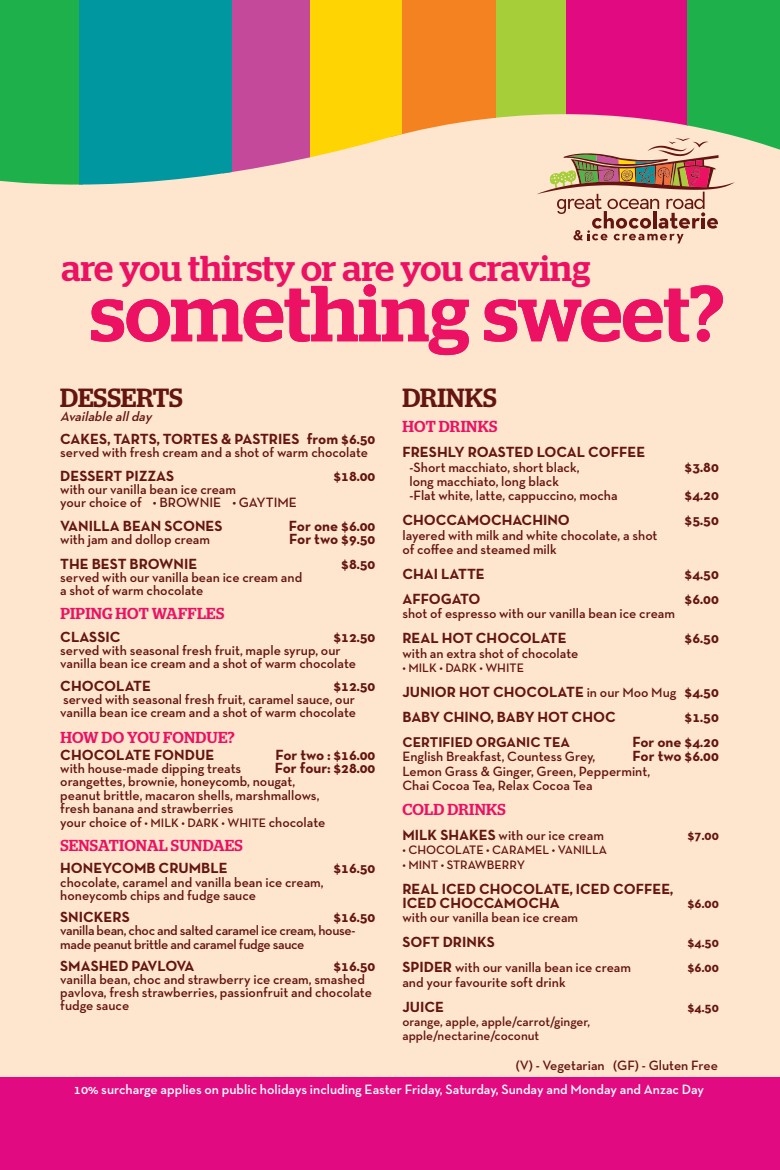
<style>
.page{position:relative;width:780px;height:1170px;background:#fff}
.page>*{position:absolute;margin:0;border:0;box-sizing:border-box;transform-origin:0 0}
.t1{font:500 79px "Stag";color:#ec1163}
.t2{font:500 36px "Stag";letter-spacing:-.005em;color:#ec1163}
.t3{font:500 26.25px "Stag";color:#641511}
.t4{font:500 15.88px "Stag";letter-spacing:.015em;color:#ec1163}
.t5{font:700 15px/25px "Neutra Text TF";color:#641511}
.t6{font:700 14.38px "Neutra Text TF";color:#641511}
.t7{font:600 13.75px/13.1px "Neutra Text TF";color:#641511}
.t8{font:600 13.75px "Neutra Text TF";color:#fff}
.t9{font:600 13.75px/13.1px "Neutra Text TF";letter-spacing:-.025em;color:#641511}
.t10{font:700 13.75px "Neutra Text TF";color:#641511}
.t11{font:italic 600 13.75px "Neutra Text TF";color:#641511}
.t12{font:600 13.12px/14.4px "Neutra Text TF";color:#641511}
.t13{font:600 12.5px "Neutra Text TF";color:#641511}
.s1{font-size:12.5px}
.s2{font-weight:600;font-size:13.75px}
.s3{font-weight:700;font-size:15px}
</style>
<div class="page">
<div style="left:0;top:0;width:780px;height:1169px;background:#fee6ce"></div>
<div style="left:566px;top:0;width:121px;height:126px;background:#e10a80"></div>
<div style="left:495px;top:0;width:71px;height:118px;background:#a6ce39"></div>
<div style="left:0;top:0;width:83px;height:213px;background:#1eb14b"></div>
<svg style="left:401px;top:0;width:94px;height:135px;background:#f58a2c"></svg>
<svg style="left:309px;top:0;width:92px;height:158px;background:#fdd413"></svg>
<div style="left:232px;top:0;width:77px;height:172px;background:#c5499b"></div>
<div style="left:79px;top:0;width:153px;height:208px;background:#0097a0"></div>
<svg style="left:687px;top:0;width:93px;height:183px;background:#3fb85e"></svg>
<div style="left:0;top:1077px;width:780px;height:92px;background:#e10a80"></div>
<svg style="left:537px;top:138px;width:197px;height:105px"></svg>
<h2 class="t2" style="left:61px;top:247px;width:530px">are you thirsty or are you craving</h2>
<h1 class="t1" style="left:90px;top:267px;width:635px">something sweet?</h1>
<h3 class="t3" style="left:60px;top:382px;width:124px">DESSERTS</h3>
<p class="t11" style="left:60px;top:407px;width:96px">Available allday</p>
<p class="t5" style="left:60px;top:426px;width:317px">CAKES, TARTS, TORTES &amp; PASTRIES from $6.50</p>
<p class="t7" style="left:60px;top:446px;width:309px">served with fresh cream and a shot of warm chocolate</p>
<p class="t5" style="left:60px;top:463px;width:115px">DESSERT PIZZAS</p>
<p class="t5" style="left:333px;top:463px;width:44px">$18.00</p>
<p class="t7" style="left:60px;top:483px;width:238px">with our vanilla bean ice cream<br>your choice of • BROWNIE • GAYTIME</p>
<p class="t5" style="left:60px;top:513px;width:164px">VANILLA BEAN SCONES</p>
<p class="t5" style="left:289px;top:513px;width:88px">For one $6.00</p>
<p class="t7" style="left:60px;top:533px;width:151px">with jam and dollop cream</p>
<p class="t5" style="left:289px;top:526px;width:88px">For two $9.50</p>
<p class="t5" style="left:60px;top:551px;width:139px">THE BEST BROWNIE</p>
<p class="t5" style="left:341px;top:551px;width:36px">$8.50</p>
<p class="t7" style="left:60px;top:570px;width:243px">served with our vanilla bean ice cream and a shot of warm chocolate</p>
<p class="t4" style="left:60px;top:604px;width:165px">PIPING HOT WAFFLES</p>
<p class="t5" style="left:60px;top:624px;width:62px">CLASSIC</p>
<p class="t5" style="left:333px;top:624px;width:44px">$12.50</p>
<p class="t7" style="left:60px;top:643px;width:297px">served with seasonal fresh fruit, maple syrup, our vanilla bean ice cream and a shot of warm chocolate</p>
<p class="t5" style="left:60px;top:672px;width:92px">CHOCOLATE</p>
<p class="t5" style="left:333px;top:672px;width:44px">$12.50</p>
<p class="t7" style="left:60px;top:692px;width:297px">served with seasonal fresh fruit, caramel sauce, our vanilla bean ice cream and a shot of warm chocolate</p>
<p class="t4" style="left:60px;top:727px;width:176px">HOW DO YOU FONDUE?</p>
<p class="t5" style="left:60px;top:742px;width:155px">CHOCOLATE FONDUE</p>
<p class="t5" style="left:275px;top:742px;width:101px">For two : $16.00</p>
<p class="t7" style="left:60px;top:761px;width:182px">with house-made dipping treats</p>
<p class="t5" style="left:275px;top:755px;width:102px">For four: $28.00</p>
<p class="t7" style="left:60px;top:774px;width:267px">orangettes, brownie, honeycomb, nougat, peanut brittle, macaron shells, marshmallows, fresh banana and strawberries<br>your choice of <span class="s1">• MILK • DARK • WHITE</span> chocolate</p>
<p class="t4" style="left:60px;top:835px;width:184px">SENSATIONAL SUNDAES</p>
<p class="t5" style="left:60px;top:855px;width:169px">HONEYCOMB CRUMBLE</p>
<p class="t5" style="left:333px;top:855px;width:44px">$16.50</p>
<p class="t7" style="left:60px;top:875px;width:265px">chocolate, caramel and vanilla bean ice cream, honeycomb chips and fudge sauce</p>
<p class="t5" style="left:60px;top:904px;width:71px">SNICKERS</p>
<p class="t5" style="left:333px;top:904px;width:43px">$16.50</p>
<p class="t9" style="left:60px;top:923px;width:297px">vanilla bean, choc and salted caramel ice cream, house&shy;made peanut brittle and caramel fudge sauce</p>
<p class="t5" style="left:60px;top:953px;width:136px">SMASHED PAVLOVA</p>
<p class="t5" style="left:333px;top:953px;width:43px">$16.50</p>
<p class="t7" style="left:60px;top:972px;width:313px">vanilla bean, choc and strawberry ice cream, smashed pavlova, fresh strawberries, passionfruit and chocolate fudge sauce</p>
<h3 class="t3" style="left:402px;top:382px;width:96px">DRINKS</h3>
<p class="t4" style="left:402px;top:417px;width:96px">HOT DRINKS</p>
<p class="t5" style="left:402px;top:439px;width:244px">FRESHLY ROASTED LOCAL COFFEE</p>
<p class="t7" style="left:409px;top:460px;width:171px">-Short macchiato, short black,</p>
<p class="t5" style="left:684px;top:453px;width:36px">$3.80</p>
<p class="t7" style="left:409px;top:474px;width:210px;line-height:14.4px">long macchiato, long black<br>-Flat white, latte, cappuccino, mocha</p>
<p class="t5" style="left:684px;top:482px;width:36px">$4.20</p>
<p class="t5" style="left:402px;top:507px;width:169px">CHOCCAMOCHACHINO</p>
<p class="t5" style="left:684px;top:507px;width:36px">$5.50</p>
<p class="t7" style="left:402px;top:527px;width:257px;line-height:14.4px">layered with milk and white chocolate, a shot of coffee and steamed milk</p>
<p class="t5" style="left:402px;top:561px;width:84px">CHAI LATTE</p>
<p class="t5" style="left:684px;top:561px;width:36px">$4.50</p>
<p class="t5" style="left:402px;top:586px;width:80px">AFFOGATO</p>
<p class="t5" style="left:684px;top:586px;width:36px">$6.00</p>
<p class="t7" style="left:402px;top:607px;width:274px">shot of espresso with our vanilla bean ice cream</p>
<p class="t5" style="left:402px;top:625px;width:166px">REAL HOT CHOCOLATE</p>
<p class="t5" style="left:684px;top:625px;width:36px">$6.50</p>
<p class="t7" style="left:402px;top:646px;width:177px">with an extra shot of chocolate</p>
<p class="t13" style="left:402px;top:660px;width:123px">• MILK • DARK • WHITE</p>
<p class="t5" style="left:402px;top:679px;width:318px">JUNIOR HOT CHOCOLATE <span class="s2">in our Moo Mug</span> $4.50<br>BABY CHINO, BABY HOT CHOC</p>
<p class="t5" style="left:684px;top:704px;width:36px">$1.50</p>
<p class="t6" style="left:402px;top:733px;width:169px">CERTIFIED ORGANIC TEA</p>
<p class="t5" style="left:632px;top:729px;width:88px">For one $4.20</p>
<p class="t7" style="left:402px;top:749px;width:194px">English Breakfast, Countess Grey,</p>
<p class="t5" style="left:632px;top:743px;width:88px">For two $6.00</p>
<p class="t7" style="left:402px;top:763px;width:249px;line-height:14.4px">Lemon Grass &amp; Ginger, Green, Peppermint,<br>Chai Cocoa Tea, Relax Cocoa Tea</p>
<p class="t4" style="left:402px;top:800px;width:105px">COLD DRINKS</p>
<p class="t7" style="left:402px;top:828px;width:203px"><span class="s3">MILK SHAKES</span> with our ice cream</p>
<p class="t10" style="left:687px;top:826px;width:33px">$7.00</p>
<p class="t13" style="left:402px;top:842px;width:206px">• CHOCOLATE • CARAMEL • VANILLA</p>
<p class="t13" style="left:402px;top:856px;width:124px">• MINT • STRAWBERRY</p>
<p class="t5" style="left:402px;top:881px;width:272px;line-height:14.4px">REAL ICED CHOCOLATE, ICED COFFEE,<br>ICED CHOCCAMOCHA</p>
<p class="t10" style="left:687px;top:894px;width:33px">$6.00</p>
<p class="t7" style="left:402px;top:910px;width:177px">with our vanilla bean ice cream</p>
<p class="t5" style="left:402px;top:929px;width:94px">SOFT DRINKS</p>
<p class="t10" style="left:687px;top:934px;width:33px">$4.50</p>
<p class="t7" style="left:402px;top:960px;width:230px"><span class="s3">SPIDER</span> with our vanilla bean ice cream</p>
<p class="t10" style="left:687px;top:959px;width:33px">$6.00</p>
<p class="t7" style="left:402px;top:975px;width:165px">and your favourite soft drink</p>
<p class="t5" style="left:402px;top:993px;width:43px">JUICE</p>
<p class="t10" style="left:687px;top:998px;width:33px">$4.50</p>
<p class="t12" style="left:402px;top:1014px;width:189px">orange, apple, apple/carrot/ginger, apple/nectarine/coconut</p>
<p class="t7" style="left:515px;top:1058px;width:204px">(V) - Vegetarian (GF) - Gluten Free</p>
<p class="t8" style="left:74px;top:1080px;width:631px">10% surcharge applies on public holidays including Easter Friday, Saturday, Sunday and Monday and Anzac Day</p>
</div>
